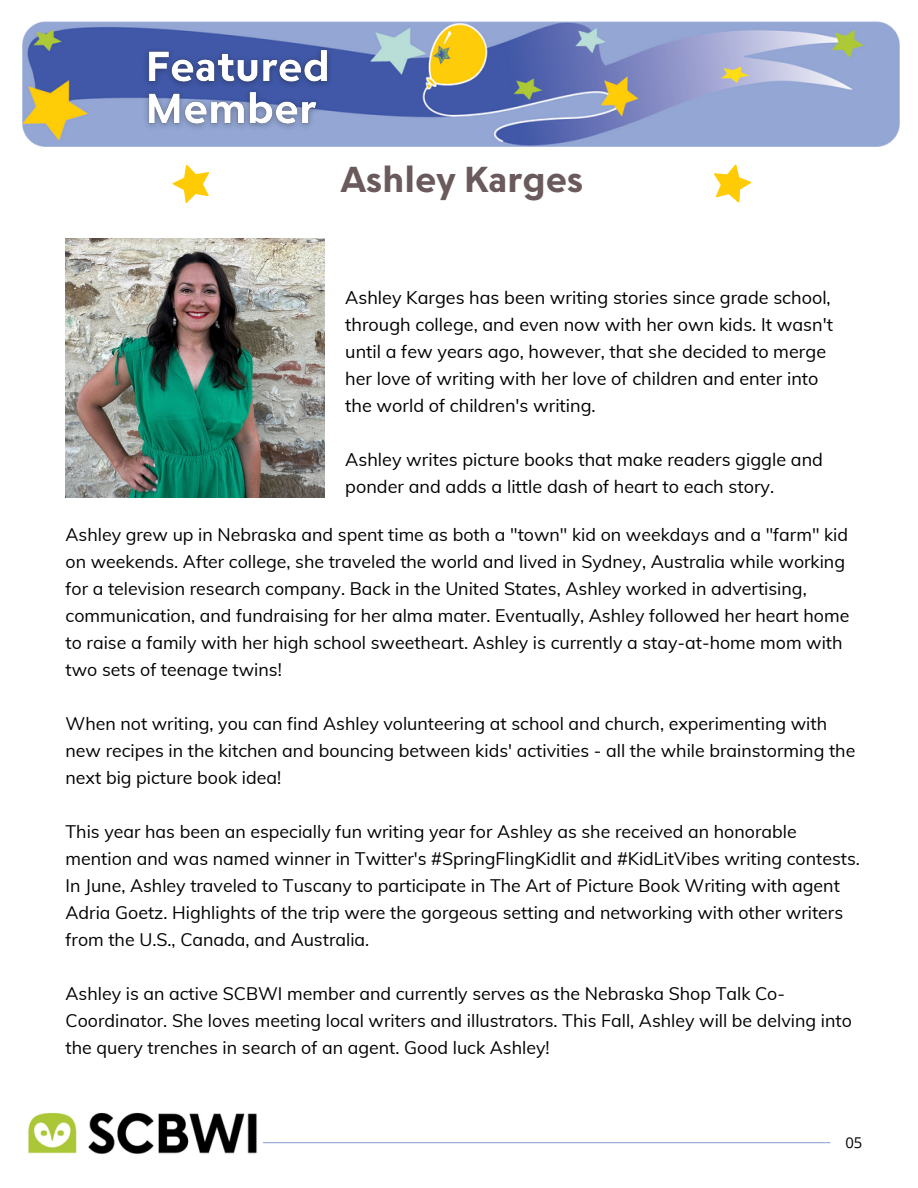
<style>
.page{position:relative;width:918px;height:1188px;background:#fff}
.page>*{position:absolute;margin:0;border:0;box-sizing:border-box;transform-origin:0 0}
.t1{font:700 36px "SCBWI Escalator Text";color:#6b5a5c}
.t2{font:18px/27px "Muli";color:#000}
.t3{font:17.85px/27px "Muli";color:#000}
.t4{font:14.85px "Open Sans";color:#000}
</style>
<div class="page">
<hr style="left:163px;top:1142px;width:667px;height:1px;background:#93a6d4">
<img style="left:66px;top:238px;width:258px;height:260px">
<svg style="left:172px;top:165px;width:37px;height:38px"></svg>
<svg style="left:714px;top:164px;width:37px;height:39px"></svg>
<img style="left:22px;top:21px;width:878px;height:125px">
<img style="left:135px;top:30px;width:214px;height:115px">
<img style="left:28px;top:1112px;width:234px;height:42px">
<p class="t1" style="left:341px;top:157px;width:244px">Ashley Karges</p>
<p class="t2" style="left:345px;top:283px;width:489px">Ashley Karges has been writing stories since grade school, through college, and even now with her own kids. It wasn't until a few years ago, however, that she decided to merge her love of writing with her love of children and enter into the world of children's writing.</p>
<p class="t2" style="left:345px;top:445px;width:479px">Ashley writes picture books that make readers giggle and ponder and adds a little dash of heart to each story.</p>
<p class="t3" style="left:66px;top:520px;width:785px">Ashley grew up in Nebraska and spent time as both a "town" kid on weekdays and a "farm" kid on weekends. After college, she traveled the world and lived in Sydney, Australia while working for a television research company. Back in the United States, Ashley worked in advertising, communication, and fundraising for her alma mater. Eventually, Ashley followed her heart home to raise a family with her high school sweetheart. Ashley is currently a stay-at-home mom with two sets of teenage twins!</p>
<p class="t3" style="left:66px;top:709px;width:791px">When not writing, you can find Ashley volunteering at school and church, experimenting with new recipes in the kitchen and bouncing between kids' activities - all the while brainstorming the next big picture book idea!</p>
<p class="t3" style="left:66px;top:817px;width:796px">This year has been an especially fun writing year for Ashley as she received an honorable mention and was named winner in Twitter's #SpringFlingKidlit and #KidLitVibes writing contests.<br>In June, Ashley traveled to Tuscany to participate in The Art of Picture Book Writing with agent Adria Goetz. Highlights of the trip were the gorgeous setting and networking with other writers from the U.S., Canada, and Australia.</p>
<p class="t3" style="left:66px;top:979px;width:788px">Ashley is an active SCBWI member and currently serves as the Nebraska Shop Talk Co-<br>Coordinator. She loves meeting local writers and illustrators. This Fall, Ashley will be delving into the query trenches in search of an agent. Good luck Ashley!</p>
<p class="t4" style="left:845px;top:1132px;width:18px">05</p>
</div>
